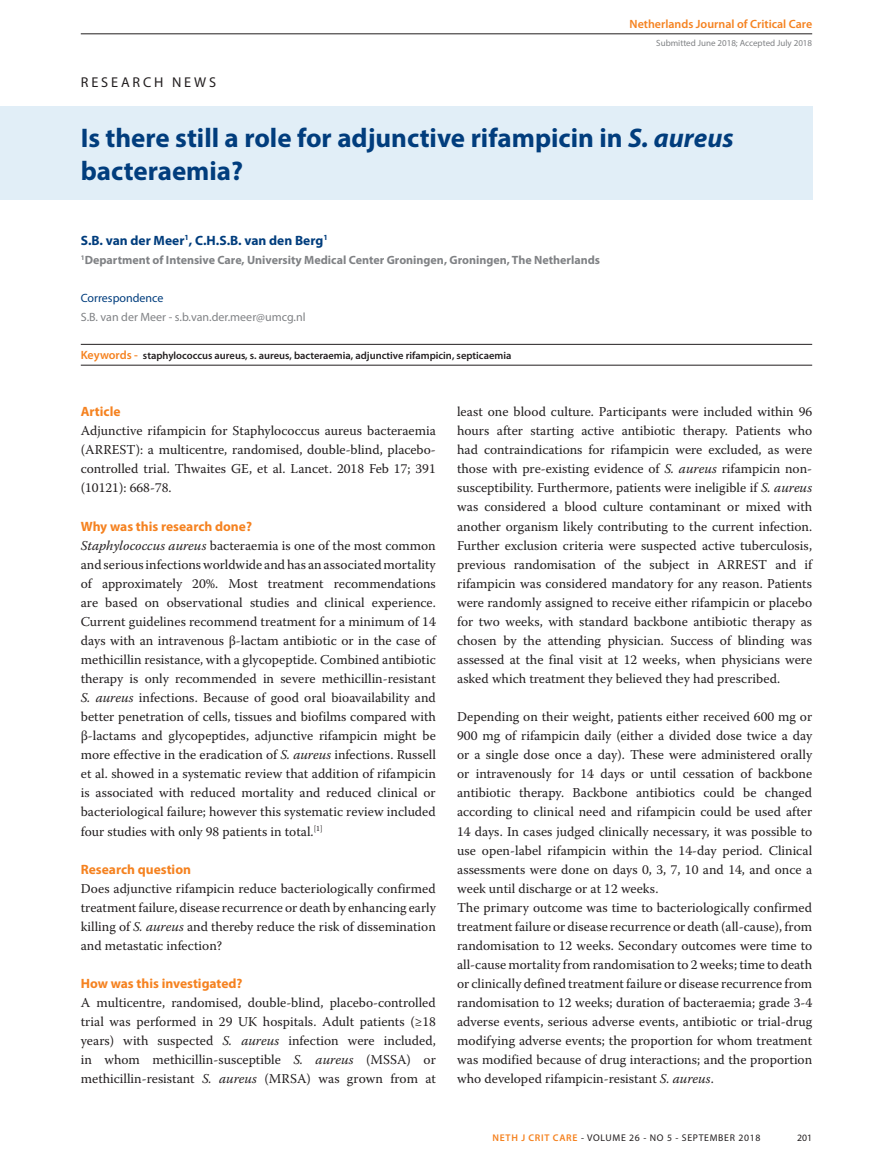
<style>
.page{position:relative;width:893px;height:1170px;background:#fff}
.page>*{position:absolute;margin:0;border:0;box-sizing:border-box;transform-origin:0 0}
.t1{font:700 27px/32.4px "Myriad Pro";color:#013d7d}
.t2{font:14.25px "Myriad Pro";letter-spacing:.2em;color:#231f20}
.t3{font:13.5px/19px "Warnock Pro";color:#231f20;text-align:justify}
.t4{font:700 13.5px "Myriad Pro";color:#f58220}
.t5{font:700 13.5px "Myriad Pro";color:#013d7d}
.t6{font:700 12px "Myriad Pro";color:#808285}
.t7{font:12px "Myriad Pro";color:#808285}
.t8{font:600 12px "Myriad Pro";color:#f58220}
.t9{font:12px "Myriad Pro";color:#013d7d}
.t10{font:600 10.5px "Myriad Pro";color:#231f20}
.t11{font:9.75px "Myriad Pro";letter-spacing:.07em;color:#231f20}
.t12{font:9px "Myriad Pro";color:#808285}
.s1{font-style:italic}
.s2{font-size:12px;color:#f58220}
.s3{font-weight:600;color:#f58220}
</style>
<div class="page">
<hr style="left:81px;top:34px;width:731px;height:1px;background:#231f20">
<div style="left:0;top:106px;width:812px;height:94px;background:#e1eef7"></div>
<hr style="left:81px;top:365px;width:731px;height:1px;background:#231f20">
<hr style="left:81px;top:344px;width:731px;height:1px;background:#231f20">
<p class="t8" style="left:630px;top:17px;width:184px">Netherlands Journal of Critical Care</p>
<p class="t2" style="left:81px;top:74px;width:137px">RESEARCH NEWS</p>
<p class="t12" style="left:656px;top:38px;width:157px">Submitted June 2018; Accepted July 2018</p>
<h1 class="t1" style="left:81px;top:121px;width:654px">Is there still a role for adjunctive rifampicin in <span class="s1">S. aureus </span>bacteraemia?</h1>
<p class="t5" style="left:81px;top:231px;width:248px">S.B. van der Meer<sup>1</sup>, C.H.S.B. van den Berg<sup>1</sup></p>
<p class="t6" style="left:81px;top:252px;width:521px"><sup>1</sup>Department of Intensive Care, University Medical Center Groningen, Groningen, The Netherlands</p>
<p class="t9" style="left:81px;top:290px;width:84px">Correspondence</p>
<p class="t7" style="left:81px;top:309px;width:226px">S.B. van der Meer - s.b.van.der.meer@umcg.nl</p>
<p class="t10" style="left:81px;top:349px;width:432px"><span class="s2">Keywords -</span> staphylococcus aureus, s. aureus, bacteraemia, adjunctive rifampicin, septicaemia</p>
<p class="t4" style="left:81px;top:403px;width:41px">Article</p>
<p class="t3" style="left:81px;top:421px;width:357px">Adjunctive rifampicin for Staphylococcus aureus bacteraemia (ARREST): a multicentre, randomised, double-blind, placebo&shy;controlled trial. Thwaites GE, et al. Lancet. 2018 Feb 17; 391 (10121): 668-78.</p>
<p class="t4" style="left:81px;top:517px;width:173px">Why was this research done?</p>
<p class="t3" style="left:81px;top:535px;width:357px"><span class="s1">Staphylococcus aureus</span> bacteraemia is one of the most common and serious infections worldwide and has an associated mortality of approximately 20%. Most treatment recommendations are based on observational studies and clinical experience.<br>Current guidelines recommend treatment for a minimum of 14 days with an intravenous β-lactam antibiotic or in the case of methicillin resistance, with a glycopeptide. Combined antibiotic therapy is only recommended in severe methicillin-resistant <span class="s1">S. aureus</span> infections. Because of good oral bioavailability and better penetration of cells, tissues and biofilms compared with β-lactams and glycopeptides, adjunctive rifampicin might be more effective in the eradication of <span class="s1">S. aureus</span> infections. Russell et al. showed in a systematic review that addition of rifampicin is associated with reduced mortality and reduced clinical or bacteriological failure; however this systematic review included four studies with only 98 patients in total.<sup>[1]</sup></p>
<p class="t4" style="left:81px;top:860px;width:112px">Research question</p>
<p class="t3" style="left:81px;top:878px;width:357px">Does adjunctive rifampicin reduce bacteriologically confirmed treatment failure, disease recurrence or death by enhancing early killing of <span class="s1">S. aureus</span> and thereby reduce the risk of dissemination and metastatic infection?</p>
<p class="t4" style="left:81px;top:974px;width:163px">How was this investigated?</p>
<p class="t3" style="left:81px;top:992px;width:357px">A multicentre, randomised, double-blind, placebo-controlled trial was performed in 29 UK hospitals. Adult patients (≥18 years) with suspected <span class="s1">S. aureus</span> infection were included, in whom methicillin-susceptible <span class="s1">S. aureus</span> (MSSA) or methicillin-resistant <span class="s1">S. aureus</span> (MRSA) was grown from at</p>
<p class="t3" style="left:457px;top:402px;width:357px">least one blood culture. Participants were included within 96 hours after starting active antibiotic therapy. Patients who had contraindications for rifampicin were excluded, as were those with pre-existing evidence of <span class="s1">S. aureus</span> rifampicin non&shy;susceptibility. Furthermore, patients were ineligible if <span class="s1">S. aureus </span>was considered a blood culture contaminant or mixed with another organism likely contributing to the current infection.<br>Further exclusion criteria were suspected active tuberculosis, previous randomisation of the subject in ARREST and if rifampicin was considered mandatory for any reason. Patients were randomly assigned to receive either rifampicin or placebo for two weeks, with standard backbone antibiotic therapy as chosen by the attending physician. Success of blinding was assessed at the final visit at 12 weeks, when physicians were asked which treatment they believed they had prescribed.</p>
<p class="t3" style="left:457px;top:707px;width:357px;text-align:left">Depending on their weight, patients either received 600 mg or 900 mg of rifampicin daily (either a divided dose twice a day or a single dose once a day). These were administered orally or intravenously for 14 days or until cessation of backbone antibiotic therapy. Backbone antibiotics could be changed according to clinical need and rifampicin could be used after 14 days. In cases judged clinically necessary, it was possible to use open-label rifampicin within the 14-day period. Clinical assessments were done on days 0, 3, 7, 10 and 14, and once a week until discharge or at 12 weeks.<br>The primary outcome was time to bacteriologically confirmed treatment failure or disease recurrence or death (all-cause), from randomisation to 12 weeks. Secondary outcomes were time to all-cause mortality from randomisation to 2 weeks; time to death or clinically defined treatment failure or disease recurrence from randomisation to 12 weeks; duration of bacteraemia; grade 3-4 adverse events, serious adverse events, antibiotic or trial-drug modifying adverse events; the proportion for whom treatment was modified because of drug interactions; and the proportion who developed rifampicin-resistant <span class="s1">S. aureus</span>.</p>
<p class="t11" style="left:492px;top:1131px;width:269px"><span class="s3">NETH J CRIT CARE</span> - VOLUME 26 - NO 5 - SEPTEMBER 2018</p>
<p class="t11" style="left:797px;top:1131px;width:17px">201</p>
</div>
